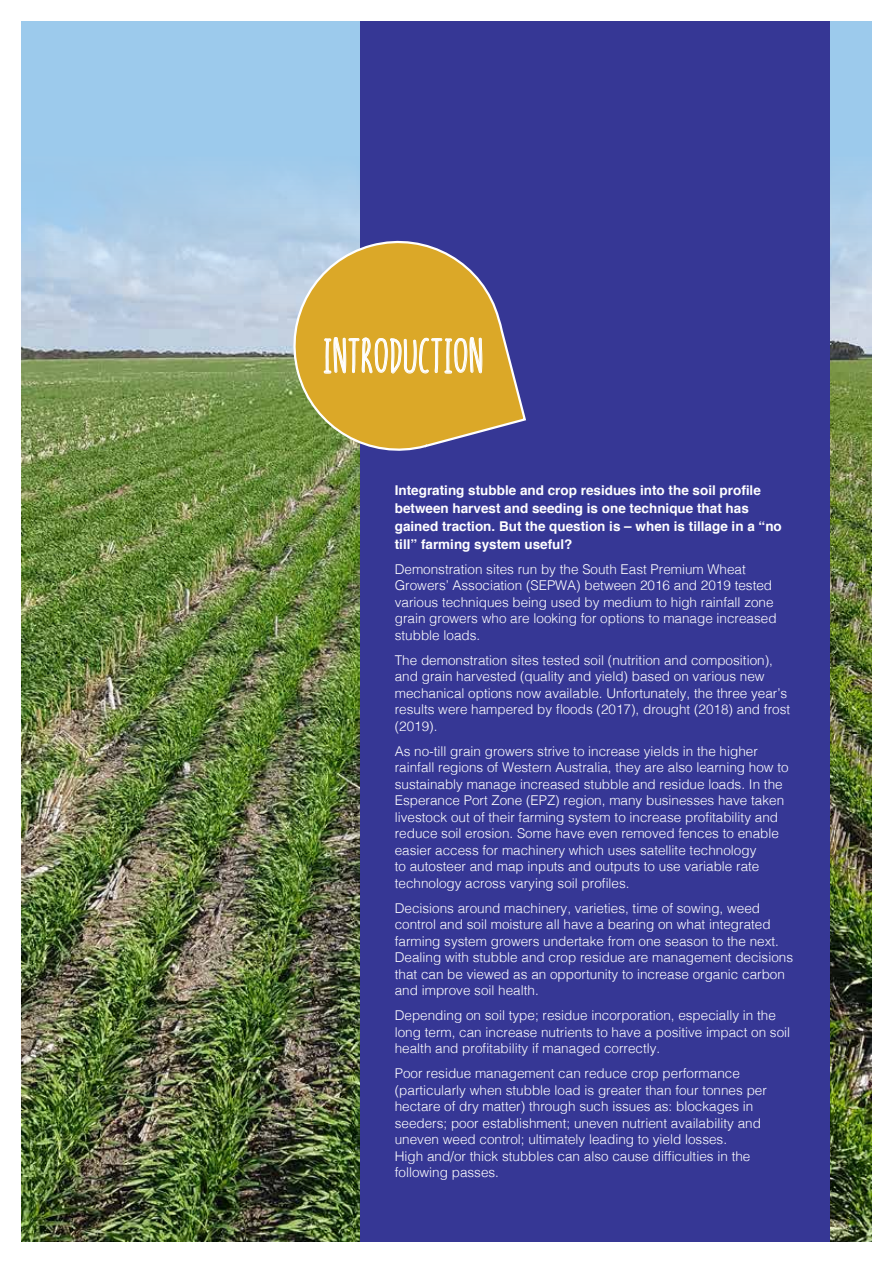
<style>
.page{position:relative;width:893px;height:1263px;background:#fff}
.page>*{position:absolute;margin:0;border:0;box-sizing:border-box;transform-origin:0 0}
.t1{font:45px "In your face Joffrey";letter-spacing:.02em;color:#fff}
.t2{font:300 13.5px/16.5px "Helvetica";color:#fff}
.t3{font:700 13.5px/18px "Helvetica";color:#fff}
</style>
<div class="page">
<div style="left:21px;top:21px;width:851px;height:1221px;background:#9ccaec"></div>
<img style="left:21px;top:156px;width:851px;height:1086px">
<div style="left:360px;top:21px;width:469px;height:1221px;background:#363795"></div>
<svg style="left:283px;top:228px;width:243px;height:236px"></svg>
<svg style="left:324px;top:336px;width:158px;height:38px;background:#e3bd5e"></svg>
<h1 class="t1" style="left:323px;top:336px;width:161px">INTRODUCTION</h1>
<p class="t3" style="left:395px;top:481px;width:389px">Integrating stubble and crop residues into the soil profile between harvest and seeding is one technique that has gained traction. But the question is – when is tillage in a “no till” farming system useful?</p>
<p class="t2" style="left:395px;top:560px;width:383px">Demonstration sites run by the South East Premium Wheat Growers’ Association (SEPWA) between 2016 and 2019 tested various techniques being used by medium to high rainfall zone grain growers who are looking for options to manage increased stubble loads.</p>
<p class="t2" style="left:395px;top:651px;width:397px">The demonstration sites tested soil (nutrition and composition), and grain harvested (quality and yield) based on various new mechanical options now available. Unfortunately, the three year’s results were hampered by floods (2017), drought (2018) and frost (2019).</p>
<p class="t2" style="left:395px;top:742px;width:395px">As no-till grain growers strive to increase yields in the higher rainfall regions of Western Australia, they are also learning how to sustainably manage increased stubble and residue loads. In the Esperance Port Zone (EPZ) region, many businesses have taken livestock out of their farming system to increase profitability and reduce soil erosion. Some have even removed fences to enable easier access for machinery which uses satellite technology<br>to autosteer and map inputs and outputs to use variable rate technology across varying soil profiles.</p>
<p class="t2" style="left:395px;top:899px;width:400px">Decisions around machinery, varieties, time of sowing, weed control and soil moisture all have a bearing on what integrated farming system growers undertake from one season to the next.<br>Dealing with stubble and crop residue are management decisions that can be viewed as an opportunity to increase organic carbon and improve soil health.</p>
<p class="t2" style="left:395px;top:1006px;width:397px">Depending on soil type; residue incorporation, especially in the long term, can increase nutrients to have a positive impact on soil health and profitability if managed correctly.</p>
<p class="t2" style="left:395px;top:1064px;width:374px">Poor residue management can reduce crop performance (particularly when stubble load is greater than four tonnes per hectare of dry matter) through such issues as: blockages in seeders; poor establishment; uneven nutrient availability and uneven weed control; ultimately leading to yield losses.<br>High and/or thick stubbles can also cause difficulties in the following passes.</p>
</div>
